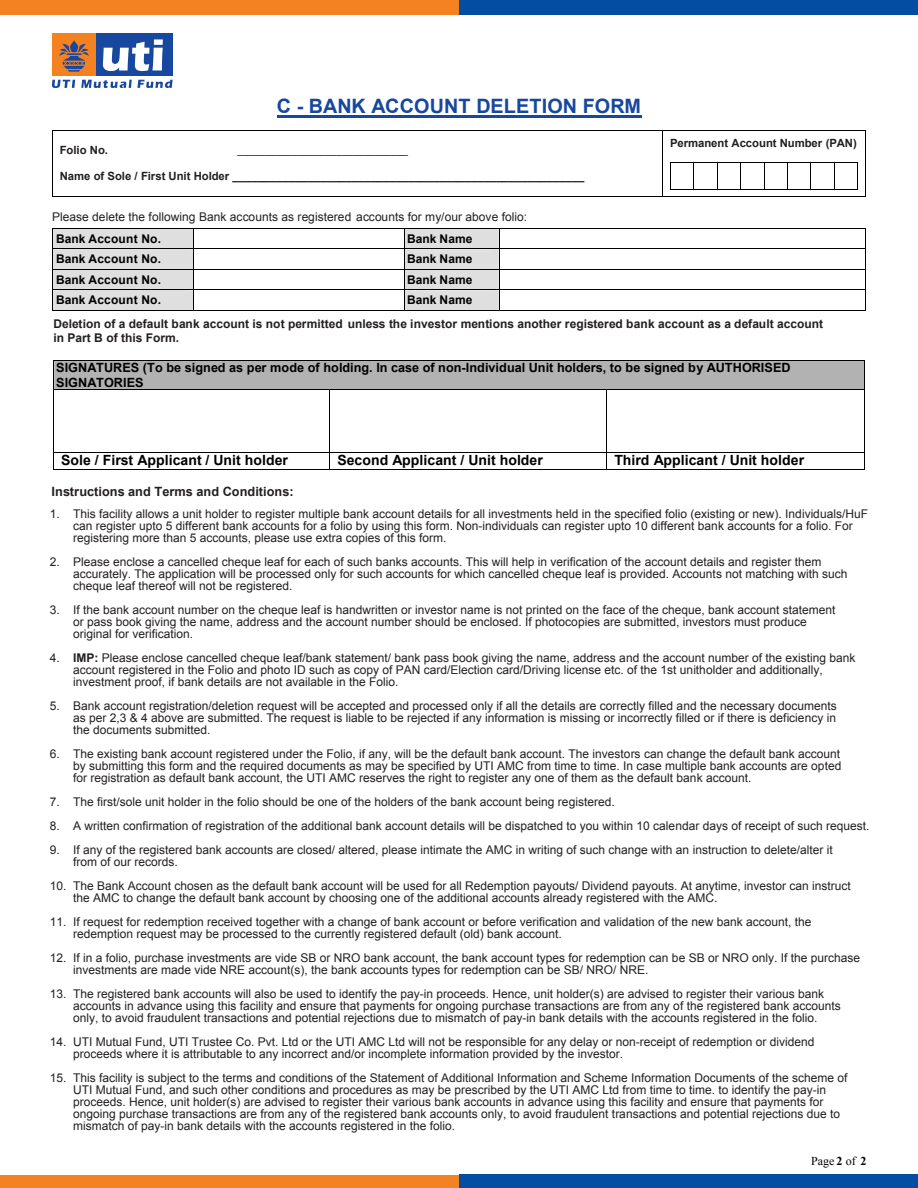
<style>
.page{position:relative;width:918px;height:1188px;background:#fff}
.page>*{position:absolute;margin:0;border:0;box-sizing:border-box;transform-origin:0 0}
.t1{font:700 19.8px "Arial";letter-spacing:.005em;color:#17479e}
.t2{font:700 14.1px "Arial";letter-spacing:.005em;color:#000}
.t3{font:700 12.75px/14.5px "Arial";color:#000}
.t4{font:700 12.75px "Arial";color:#231f20}
.t5{font:12px/12px "Arial";color:#231f20}
.t6{font:700 12px/14.7px "Arial";color:#231f20}
.t7{font:700 12px/20.5px "Arial";letter-spacing:.015em;color:#000;text-align:justify}
.t8{font:12px "Times New Roman";color:#000}
.t9{font:700 11.4px "Arial";letter-spacing:-.005em;color:#231f20}
.t10{font:9.9px "Arial";color:#231f20}
.s1{font-weight:700;color:#000}
.s2{font-weight:700}
</style>
<div class="page">
<hr style="left:277px;top:115px;width:364px;height:3px;background:#17479e">
<svg style="left:670px;top:163px;width:188px;height:27px"></svg>
<hr style="left:53px;top:130px;width:609px;height:1px;background:#000">
<hr style="left:663px;top:130px;width:202px;height:1px;background:#000">
<hr style="left:52px;top:131px;width:1px;height:65px;background:#000">
<hr style="left:53px;top:196px;width:609px;height:1px;background:#000">
<hr style="left:662px;top:131px;width:1px;height:65px;background:#000">
<hr style="left:663px;top:196px;width:202px;height:1px;background:#000">
<hr style="left:865px;top:131px;width:1px;height:65px;background:#000">
<hr style="left:194px;top:228px;width:210px;height:1px;background:#000">
<hr style="left:499px;top:228px;width:366px;height:1px;background:#000">
<hr style="left:194px;top:249px;width:210px;height:1px;background:#000">
<hr style="left:499px;top:249px;width:366px;height:1px;background:#000">
<hr style="left:194px;top:269px;width:210px;height:1px;background:#000">
<hr style="left:499px;top:269px;width:366px;height:1px;background:#000">
<hr style="left:194px;top:289px;width:210px;height:1px;background:#000">
<hr style="left:499px;top:289px;width:366px;height:1px;background:#000">
<svg style="left:52px;top:228px;width:143px;height:83px;background:#cecece"></svg>
<hr style="left:194px;top:310px;width:210px;height:1px;background:#000">
<svg style="left:404px;top:228px;width:96px;height:83px;background:#cdcdcd"></svg>
<hr style="left:499px;top:310px;width:366px;height:1px;background:#000">
<svg style="left:865px;top:228px;width:1px;height:83px"></svg>
<svg style="left:53px;top:360px;width:812px;height:31px;background:#a8a8a8"></svg>
<hr style="left:53px;top:390px;width:1px;height:62px;background:#000">
<hr style="left:330px;top:390px;width:1px;height:62px;background:#000">
<hr style="left:607px;top:390px;width:1px;height:62px;background:#000">
<hr style="left:864px;top:390px;width:1px;height:62px;background:#000">
<hr style="left:54px;top:452px;width:276px;height:1px;background:#000">
<hr style="left:330px;top:452px;width:277px;height:1px;background:#000">
<hr style="left:607px;top:452px;width:257px;height:1px;background:#000">
<svg style="left:53px;top:452px;width:1px;height:18px"></svg>
<hr style="left:54px;top:469px;width:276px;height:1px;background:#000">
<hr style="left:330px;top:469px;width:277px;height:1px;background:#000">
<hr style="left:607px;top:469px;width:257px;height:1px;background:#000">
<svg style="left:864px;top:452px;width:1px;height:18px"></svg>
<div style="left:95px;top:34px;width:78px;height:42px;background:#17479e"></div>
<div style="left:52px;top:34px;width:43px;height:42px;background:#f58220"></div>
<svg style="left:52px;top:80px;width:23px;height:8px"></svg>
<svg style="left:81px;top:80px;width:92px;height:8px"></svg>
<svg style="left:103px;top:39px;width:60px;height:32px"></svg>
<svg style="left:59px;top:40px;width:30px;height:32px"></svg>
<div style="left:0;top:1175px;width:918px;height:13px;background:#f58220"></div>
<div style="left:459px;top:1174px;width:459px;height:14px;background:#034ea2"></div>
<div style="left:0;top:0;width:918px;height:15px;background:#f58220"></div>
<div style="left:459px;top:0;width:459px;height:15px;background:#034ea2"></div>
<p class="t1" style="left:277px;top:93px;width:366px">C - BANK ACCOUNT DELETION FORM</p>
<p class="t9" style="left:60px;top:142px;width:50px">Folio No.</p>
<p class="t10" style="left:238px;top:144px;width:172px">_______________________________</p>
<p class="t9" style="left:60px;top:168px;width:526px">Name of Sole / First Unit Holder ________________________________________________________</p>
<p class="t9" style="left:670px;top:135px;width:188px">Permanent Account Number (PAN)</p>
<p class="t5" style="left:407px;top:205px;width:122px;line-height:22.4px;text-indent:-355px">Please delete the following Bank accounts as registered accounts for my/our above folio:<br><span class="s1">Bank Name</span></p>
<p class="t7" style="left:407px;top:249px;width:67px">Bank Name Bank Name Bank Name</p>
<p class="t6" style="left:53px;top:317px;width:771px">Deletion of a default bank account is not permitted unless the investor mentions another registered bank account as a default account in Part B of this Form.</p>
<p class="t3" style="left:56px;top:361px;width:736px">SIGNATURES (To be signed as per mode of holding. In case of non-Individual Unit holders, to be signed by AUTHORISED<br>SIGNATORIES</p>
<p class="t7" style="left:56px;top:229px;width:107px">Bank Account No.<br>Bank Account No.<br>Bank Account No.<br>Bank Account No.</p>
<p class="t2" style="left:61px;top:451px;width:228px">Sole / First Applicant / Unit holder</p>
<p class="t2" style="left:337px;top:451px;width:207px">Second Applicant / Unit holder</p>
<p class="t2" style="left:614px;top:451px;width:191px">Third Applicant / Unit holder</p>
<p class="t4" style="left:52px;top:483px;width:244px">Instructions and Terms and Conditions:</p>
<p class="t5" style="left:73px;top:508px;width:796px;text-indent:-23px">1. This facility allows a unit holder to register multiple bank account details for all investments held in the specified folio (existing or new). Individuals/HuF can register upto 5 different bank accounts for a folio by using this form. Non-individuals can register upto 10 different bank accounts for a folio. For registering more than 5 accounts, please use extra copies of this form.</p>
<p class="t5" style="left:73px;top:556px;width:776px;text-indent:-23px">2. Please enclose a cancelled cheque leaf for each of such banks accounts. This will help in verification of the account details and register them accurately. The application will be processed only for such accounts for which cancelled cheque leaf is provided. Accounts not matching with such cheque leaf thereof will not be registered.</p>
<p class="t5" style="left:73px;top:604px;width:764px;text-indent:-23px">3. If the bank account number on the cheque leaf is handwritten or investor name is not printed on the face of the cheque, bank account statement or pass book giving the name, address and the account number should be enclosed. If photocopies are submitted, investors must produce original for verification.</p>
<p class="t5" style="left:73px;top:652px;width:784px;text-indent:-23px">4. <span class="s2">IMP:</span> Please enclose cancelled cheque leaf/bank statement/ bank pass book giving the name, address and the account number of the existing bank account registered in the Folio and photo ID such as copy of PAN card/Election card/Driving license etc. of the 1st unitholder and additionally, investment proof, if bank details are not available in the Folio.</p>
<p class="t5" style="left:73px;top:700px;width:765px;text-align:justify;text-indent:-23px">5. Bank account registration/deletion request will be accepted and processed only if all the details are correctly filled and the necessary documents as per 2,3 &amp; 4 above are submitted. The request is liable to be rejected if any information is missing or incorrectly filled or if there is deficiency in the documents submitted.</p>
<p class="t5" style="left:73px;top:748px;width:770px;text-align:justify;text-indent:-23px">6. The existing bank account registered under the Folio, if any, will be the default bank account. The investors can change the default bank account by submitting this form and the required documents as may be specified by UTI AMC from time to time. In case multiple bank accounts are opted for registration as default bank account, the UTI AMC reserves the right to register any one of them as the default bank account.</p>
<p class="t5" style="left:50px;top:796px;width:567px">7. The first/sole unit holder in the folio should be one of the holders of the bank account being registered.</p>
<p class="t5" style="left:50px;top:820px;width:821px">8. A written confirmation of registration of the additional bank account details will be dispatched to you within 10 calendar days of receipt of such request.</p>
<p class="t5" style="left:73px;top:844px;width:761px;text-indent:-23px">9. If any of the registered bank accounts are closed/ altered, please intimate the AMC in writing of such change with an instruction to delete/alter it from of our records.</p>
<p class="t5" style="left:73px;top:880px;width:779px;text-indent:-23px">10. The Bank Account chosen as the default bank account will be used for all Redemption payouts/ Dividend payouts. At anytime, investor can instruct the AMC to change the default bank account by choosing one of the additional accounts already registered with the AMC.</p>
<p class="t5" style="left:73px;top:916px;width:740px;text-indent:-23px">11. If request for redemption received together with a change of bank account or before verification and validation of the new bank account, the redemption request may be processed to the currently registered default (old) bank account.</p>
<p class="t5" style="left:73px;top:952px;width:789px;text-indent:-23px">12. If in a folio, purchase investments are vide SB or NRO bank account, the bank account types for redemption can be SB or NRO only. If the purchase investments are made vide NRE account(s), the bank accounts types for redemption can be SB/ NRO/ NRE.</p>
<p class="t5" style="left:73px;top:988px;width:769px;text-indent:-23px">13. The registered bank accounts will also be used to identify the pay-in proceeds. Hence, unit holder(s) are advised to register their various bank accounts in advance using this facility and ensure that payments for ongoing purchase transactions are from any of the registered bank accounts only, to avoid fraudulent transactions and potential rejections due to mismatch of pay-in bank details with the accounts registered in the folio.</p>
<p class="t5" style="left:73px;top:1036px;width:743px;text-indent:-23px">14. UTI Mutual Fund, UTI Trustee Co. Pvt. Ltd or the UTI AMC Ltd will not be responsible for any delay or non-receipt of redemption or dividend proceeds where it is attributable to any incorrect and/or incomplete information provided by the investor.</p>
<p class="t5" style="left:73px;top:1072px;width:776px;text-indent:-23px">15. This facility is subject to the terms and conditions of the Statement of Additional Information and Scheme Information Documents of the scheme of UTI Mutual Fund, and such other conditions and procedures as may be prescribed by the UTI AMC Ltd from time to time. to identify the pay-in proceeds. Hence, unit holder(s) are advised to register their various bank accounts in advance using this facility and ensure that payments for ongoing purchase transactions are from any of the registered bank accounts only, to avoid fraudulent transactions and potential rejections due to mismatch of pay-in bank details with the accounts registered in the folio.</p>
<p class="t8" style="left:811px;top:1153px;width:57px">Page <span class="s2">2</span> of <span class="s2">2</span></p>
</div>
